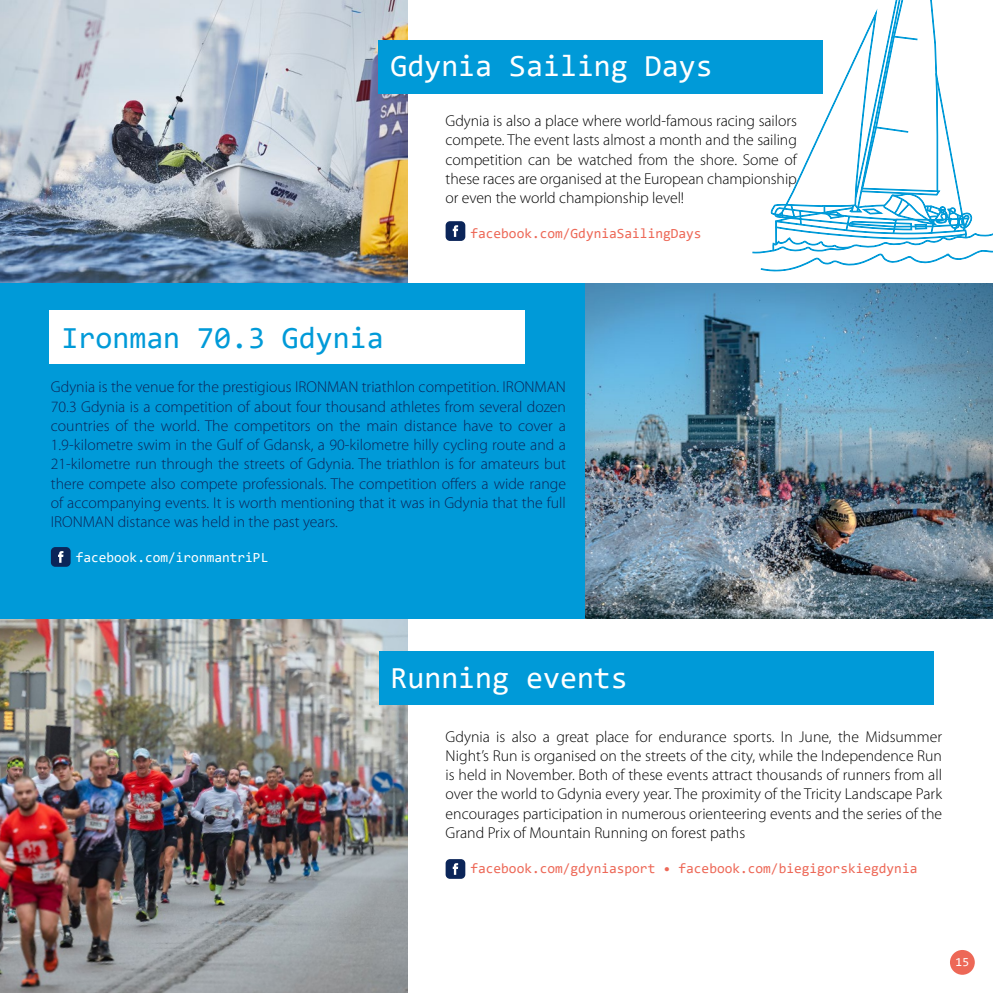
<style>
.page{position:relative;width:993px;height:993px;background:#fff}
.page>*{position:absolute;margin:0;border:0;box-sizing:border-box;transform-origin:0 0}
.t1{font:30.8px "Consolas";color:#fff}
.t2{font:30.8px "Consolas";color:#009ad8}
.t3{font:300 15.75px/19.2px "Myriad Pro";letter-spacing:-.005em;color:#000;text-align:justify}
.t4{font:300 15.75px/19.2px "Myriad Pro";color:#0b2559;text-align:justify}
.t5{font:14px "Consolas";color:#ed6857}
.t6{font:14px "Consolas";color:#fff}
.t7{font:12.25px "Consolas";color:#fff}
</style>
<div class="page">
<img style="left:0;top:618px;width:407px;height:374px">
<img style="left:0;top:0;width:407px;height:283px">
<div style="left:378px;top:40px;width:444px;height:54px;background:#009ad8"></div>
<div style="left:445px;top:221px;width:20px;height:20px;background:#0b2559;border-radius:4px"></div>
<svg style="left:452px;top:225px;width:6px;height:12px"></svg>
<div style="left:0;top:283px;width:585px;height:335px;background:#009ad8"></div>
<div style="left:51px;top:547px;width:20px;height:19px;background:#0b2559;border-radius:4px"></div>
<svg style="left:58px;top:551px;width:5px;height:11px"></svg>
<div style="left:378px;top:650px;width:555px;height:54px;background:#009ad8"></div>
<div style="left:445px;top:858px;width:20px;height:20px;background:#0b2559;border-radius:4px"></div>
<svg style="left:452px;top:863px;width:6px;height:11px"></svg>
<img style="left:585px;top:283px;width:407px;height:335px">
<div style="left:50px;top:310px;width:474px;height:54px;background:#fff"></div>
<svg style="left:752px;top:0;width:240px;height:272px"></svg>
<div style="left:949px;top:949px;width:25px;height:25px;background:#ed6857;border-radius:50%"></div>
<h1 class="t1" style="left:390px;top:45px;width:323px">Gdynia Sailing Days</h1>
<h1 class="t2" style="left:62px;top:317px;width:323px">Ironman 70.3 Gdynia</h1>
<p class="t3" style="left:445px;top:111px;width:353px">Gdynia is also a place where world-famous racing sailors compete. The event lasts almost a month and the sailing competition can be watched from the shore. Some of these races are organised at the European championship or even the world championship level!</p>
<p class="t5" style="left:470px;top:224px;width:233px">facebook.com/GdyniaSailingDays</p>
<p class="t4" style="left:51px;top:377px;width:516px">Gdynia is the venue for the prestigious IRONMAN triathlon competition. IRONMAN 70.3 Gdynia is a competition of about four thousand athletes from several dozen countries of the world. The competitors on the main distance have to cover a 1.9-kilometre swim in the Gulf of Gdansk, a 90-kilometre hilly cycling route and a 21-kilometre run through the streets of Gdynia. The triathlon is for amateurs but there compete also compete professionals. The competition offers a wide range of accompanying events. It is worth mentioning that it was in Gdynia that the full IRONMAN distance was held in the past years.</p>
<p class="t6" style="left:76px;top:547px;width:194px">facebook.com/ironmantriPL</p>
<h1 class="t1" style="left:390px;top:656px;width:239px">Running events</h1>
<p class="t3" style="left:445px;top:726px;width:498px">Gdynia is also a great place for endurance sports. In June, the Midsummer Night’s Run is organised on the streets of the city, while the Independence Run is held in November. Both of these events attract thousands of runners from all over the world to Gdynia every year. The proximity of the Tricity Landscape Park encourages participation in numerous orienteering events and the series of the Grand Prix of Mountain Running on forest paths</p>
<p class="t5" style="left:470px;top:858px;width:448px">facebook.com/gdyniasport • facebook.com/biegigorskiegdynia</p>
<p class="t7" style="left:955px;top:953px;width:15px">15</p>
</div>
